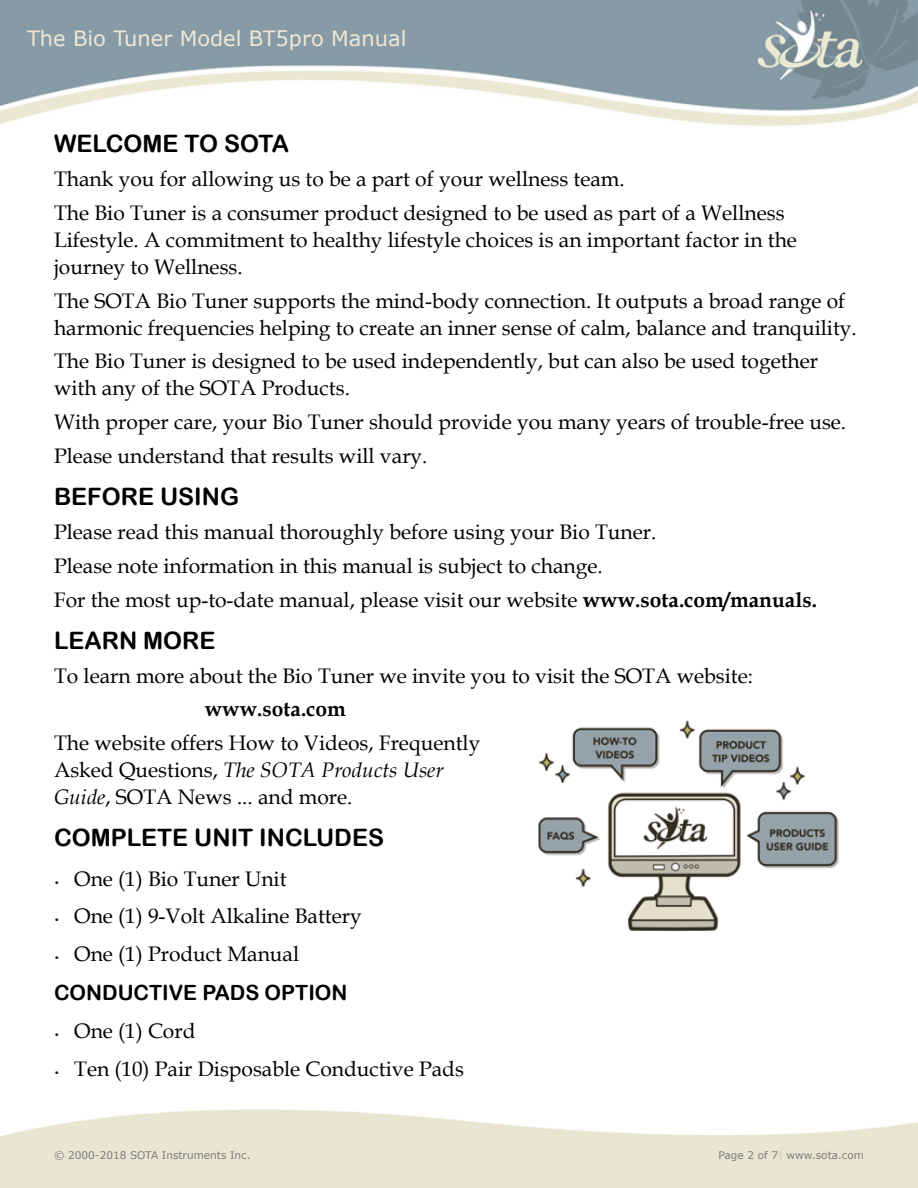
<style>
.page{position:relative;width:918px;height:1188px;background:#fff}
.page>*{position:absolute;margin:0;border:0;box-sizing:border-box;transform-origin:0 0}
.t1{font:24px "Arial Rounded MT Bold";color:#000}
.t2{font:21px/27px "Book Antiqua";color:#000}
.t3{font:21px "Verdana";color:#f0e7d4}
.t4{font:21px "Arial Rounded MT Bold";color:#000}
.t5{font:700 21px "Book Antiqua";color:#000}
.t6{font:10.5px "Verdana";color:#7d7c7b}
.s1{font-weight:700}
.s2{font-style:italic}
.s3{font-size:9px}
.s4{color:#cbcaca}
</style>
<div class="page">
<img style="left:0;top:0;width:918px;height:126px">
<img style="left:538px;top:720px;width:301px;height:212px">
<p class="t3" style="left:27px;top:25px;width:381px">The Bio Tuner Model BT5pro Manual</p>
<p class="t1" style="left:54px;top:130px;width:188px">WELCOME TO SOT</p>
<p class="t1" style="left:272px;top:130px;width:19px">A</p>
<p class="t2" style="left:54px;top:162px;width:732px;line-height:33.8px">Thank you for allowing us to be a part of your wellness team.<br>The Bio Tuner is a consumer product designed to be used as part of a Wellness</p>
<p class="t2" style="left:54px;top:226px;width:744px">Lifestyle. A commitment to healthy lifestyle choices is an important factor in the journey to Wellness.</p>
<p class="t2" style="left:54px;top:287px;width:804px">The SOTA Bio Tuner supports the mind-body connection. It outputs a broad range of harmonic frequencies helping to create an inner sense of calm, balance and tranquility.</p>
<p class="t2" style="left:54px;top:347px;width:766px">The Bio Tuner is designed to be used independently, but can also be used together with any of the SOTA Products.</p>
<p class="t2" style="left:54px;top:405px;width:794px;line-height:33.8px">With proper care, your Bio Tuner should provide you many years of trouble-free use.<br>Please understand that results will vary.</p>
<p class="t1" style="left:54px;top:483px;width:187px">BEFORE USING</p>
<p class="t2" style="left:54px;top:515px;width:765px;line-height:33.8px">Please read this manual thoroughly before using your Bio Tuner.<br>Please note information in this manual is subject to change.<br>For the most up-to-date manual, please visit our website <span class="s1">www.sota.com/manuals.</span></p>
<p class="t1" style="left:54px;top:626px;width:163px">LEARN MORE</p>
<p class="t2" style="left:54px;top:661px;width:701px">To learn more about the Bio Tuner we invite you to visit the SOTA website:</p>
<p class="t5" style="left:205px;top:695px;width:143px">www.sota.com</p>
<p class="t2" style="left:54px;top:729px;width:428px">The website offers How to Videos, Frequently<br>Asked Questions, <span class="s2">The SOTA Products User<br>Guide</span>, SOTA News ... and more.</p>
<p class="t1" style="left:54px;top:824px;width:332px">COMPLETE U NIT INCLU DES</p>
<p class="t2" style="left:54px;top:864px;width:234px"><span class="s3">•</span> One (1) Bio Tuner Unit</p>
<p class="t2" style="left:54px;top:902px;width:309px"><span class="s3">•</span> One (1) 9-Volt Alkaline Battery</p>
<p class="t2" style="left:54px;top:940px;width:247px"><span class="s3">•</span> One (1) Product Manual</p>
<p class="t4" style="left:54px;top:980px;width:295px">CONDUCTIVE PADS OPTION</p>
<p class="t2" style="left:54px;top:1017px;width:143px"><span class="s3">•</span> One (1) Cord</p>
<p class="t2" style="left:54px;top:1055px;width:411px"><span class="s3">•</span> Ten (10) Pair Disposable Conductive Pads</p>
<p class="t6" style="left:54px;top:1149px;width:198px">© 2000-2018 SOTA Instruments Inc.</p>
<p class="t6" style="left:718px;top:1149px;width:147px">Page 2 of 7<span class="s4">|</span> www.sota.com</p>
</div>
